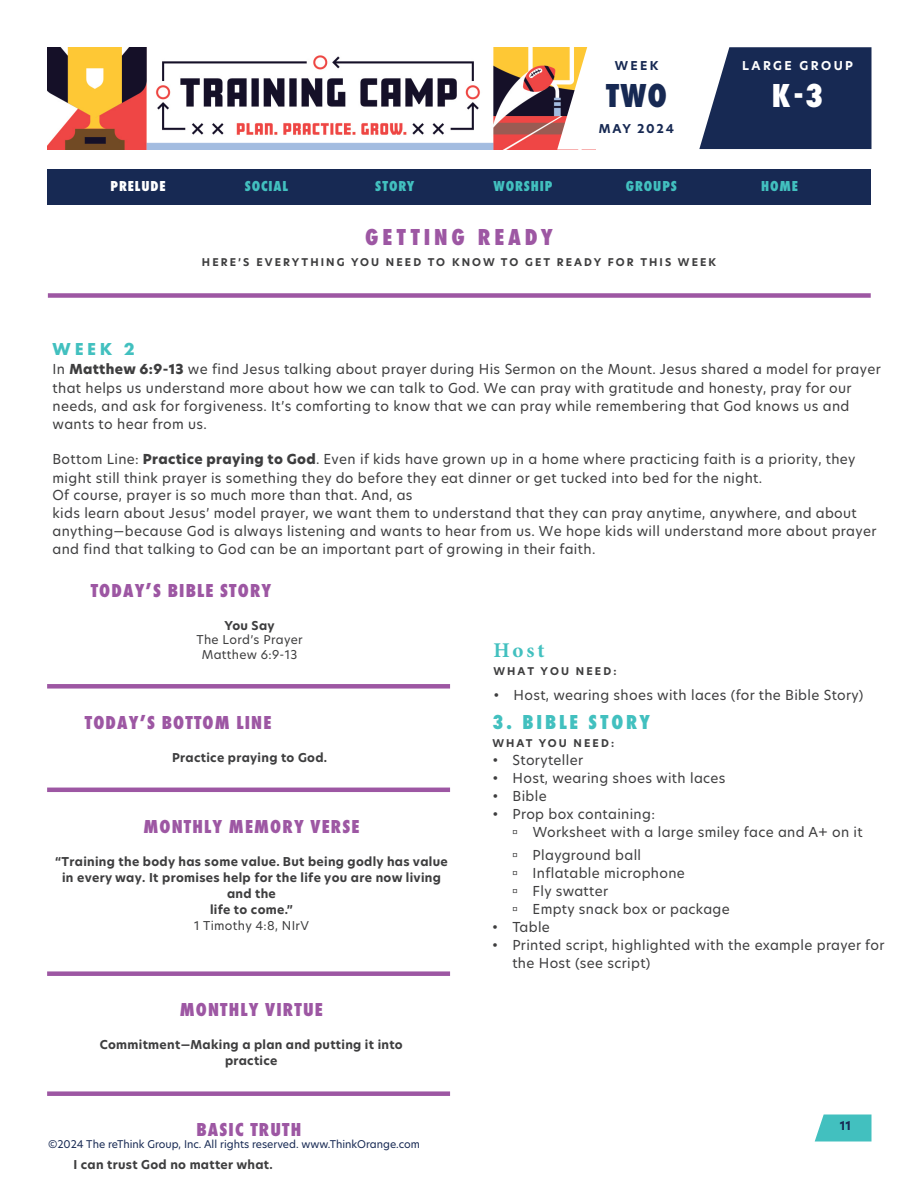
<style>
.page{position:relative;width:918px;height:1188px;background:#fff}
.page>*{position:absolute;margin:0;border:0;box-sizing:border-box;transform-origin:0 0}
.t1{font:800 34.5px "Futura PT Cond";color:#fff}
.t2{font:800 34.5px "Futura PT Cond";color:#172953}
.t3{font:800 24px "Futura PT Cond";letter-spacing:.16em;color:#9d57a3}
.t4{font:800 21px "Futura PT Cond";letter-spacing:.135em;color:#42c0bf}
.t5{font:700 21px "Minion Pro";color:#42c0bf}
.t6{font:800 19.5px "Futura PT Cond";letter-spacing:.06em;color:#9d57a3}
.t7{font:700 18px "Futura PT";color:#42c0bf}
.t8{font:800 15px "Futura PT Cond";letter-spacing:.06em;color:#42c0bf}
.t9{font:800 15px "Futura PT Cond";letter-spacing:.06em;color:#fff}
.t10{font:13.5px/18px "New Hero";letter-spacing:.025em;color:#3e3e3f}
.t11{font:700 12px/16px "New Hero";letter-spacing:.025em;color:#3e3e3f;text-align:center}
.t12{font:12px/14.2px "New Hero";letter-spacing:.025em;color:#3e3e3f;text-align:center}
.t13{font:700 12px "New Hero";letter-spacing:.15em;color:#172953}
.t14{font:700 12px "New Hero";letter-spacing:.2em;color:#fff}
.t15{font:700 10.5px "New Hero";letter-spacing:.2em;color:#3e3e3f}
.t16{font:10.5px "New Hero";color:#172953}
.s1{font-weight:800}
</style>
<div class="page">
<img style="left:47px;top:47px;width:510px;height:102px">
<svg style="left:815px;top:1114px;width:57px;height:28px;background:#57c7c6"></svg>
<svg style="left:557px;top:47px;width:315px;height:103px"></svg>
<div style="left:48px;top:293px;width:823px;height:5px;background:#9d57a3"></div>
<div style="left:47px;top:170px;width:824px;height:36px;background:#172953"></div>
<div style="left:47px;top:683px;width:403px;height:6px;background:#9d57a3"></div>
<div style="left:47px;top:787px;width:403px;height:6px;background:#9d57a3"></div>
<div style="left:47px;top:971px;width:403px;height:6px;background:#9d57a3"></div>
<div style="left:47px;top:1091px;width:403px;height:6px;background:#9d57a3"></div>
<p class="t13" style="left:615px;top:57px;width:45px">WEEK</p>
<h1 class="t2" style="left:606px;top:75px;width:62px">TWO</h1>
<p class="t13" style="left:599px;top:120px;width:77px">MAY 2024</p>
<p class="t14" style="left:742px;top:57px;width:112px">LARGE GROUP</p>
<h1 class="t1" style="left:772px;top:75px;width:53px">K-3</h1>
<p class="t9" style="left:111px;top:177px;width:57px">PRELUDE</p>
<p class="t8" style="left:245px;top:177px;width:45px">SOCIAL</p>
<p class="t8" style="left:375px;top:177px;width:41px">STORY</p>
<p class="t8" style="left:494px;top:177px;width:60px">WORSHIP</p>
<p class="t8" style="left:626px;top:177px;width:53px">GROUPS</p>
<p class="t8" style="left:761px;top:177px;width:38px">HOME</p>
<h2 class="t3" style="left:365px;top:223px;width:189px">GETTING READY</h2>
<p class="t15" style="left:202px;top:254px;width:516px">HERE’S EVERYTHING YOU NEED TO KNOW TO GET READY FOR THIS WEEK</p>
<h3 class="t7" style="left:53px;top:337px;width:84px">WEEK 2</h3>
<p class="t10" style="left:53px;top:360px;width:830px">In <span class="s1">Matthew 6:9-13</span> we find Jesus talking about prayer during His Sermon on the Mount. Jesus shared a model for prayer that helps us understand more about how we can talk to God. We can pray with gratitude and honesty, pray for our needs, and ask for forgiveness. It’s comforting to know that we can pray while remembering that God knows us and wants to hear from us.</p>
<p class="t10" style="left:53px;top:450px;width:826px">Bottom Line: <span class="s1">Practice praying to God</span>. Even if kids have grown up in a home where practicing faith is a priority, they might still think prayer is something they do before they eat dinner or get tucked into bed for the night.<br>Of course, prayer is so much more than that. And, as<br>kids learn about Jesus’ model prayer, we want them to understand that they can pray anytime, anywhere, and about anything—because God is always listening and wants to hear from us. We hope kids will understand more about prayer and find that talking to God can be an important part of growing in their faith.</p>
<h3 class="t6" style="left:91px;top:579px;width:182px">TODAY’S BIBLE STORY</h3>
<p class="t11" style="left:225px;top:617px;width:51px">You Say</p>
<p class="t12" style="left:196px;top:633px;width:108px">The Lord’s Prayer<br>Matthew 6:9-13</p>
<h3 class="t5" style="left:493px;top:636px;width:53px">Host</h3>
<p class="t15" style="left:493px;top:664px;width:125px">WHAT YOU NEED:</p>
<p class="t10" style="left:493px;top:686px;width:371px">• Host, wearing shoes with laces (for the Bible Story)</p>
<h3 class="t4" style="left:492px;top:709px;width:159px">3. BIBLE STORY</h3>
<p class="t15" style="left:492px;top:736px;width:123px">WHAT YOU NEED:</p>
<p class="t10" style="left:492px;top:751px;width:92px">• Storyteller</p>
<p class="t10" style="left:492px;top:769px;width:235px">• Host, wearing shoes with laces</p>
<p class="t10" style="left:492px;top:787px;width:56px">• Bible</p>
<p class="t10" style="left:533px;top:805px;width:331px;text-indent:-40px">• Prop box containing:<br>Worksheet with a large smiley face and A+ on it</p>
<p class="t10" style="left:533px;top:846px;width:199px">Playground ball<br>Inflatable microphone<br>Fly swatter<br>Empty snack box or package</p>
<p class="t10" style="left:492px;top:918px;width:59px">• Table</p>
<p class="t10" style="left:512px;top:936px;width:374px;text-indent:-20px">• Printed script, highlighted with the example prayer for the Host (see script)</p>
<h3 class="t6" style="left:85px;top:711px;width:188px">TODAY’S BOTTOM LINE</h3>
<p class="t11" style="left:172px;top:750px;width:156px">Practice praying to God.</p>
<h3 class="t6" style="left:143px;top:815px;width:218px">MONTHLY MEMORY VERSE</h3>
<p class="t11" style="left:55px;top:853px;width:394px">“Training the body has some value. But being godly has value in every way. It promises help for the life you are now living and the<br>life to come.”</p>
<p class="t12" style="left:194px;top:918px;width:116px">1 Timothy 4:8, NIrV</p>
<h3 class="t6" style="left:180px;top:998px;width:145px">MONTHLY VIRTUE</h3>
<p class="t11" style="left:100px;top:1036px;width:305px;line-height:16.5px">Commitment—Making a plan and putting it into practice</p>
<h3 class="t6" style="left:196px;top:1118px;width:106px">BASIC TRUTH</h3>
<p class="t11" style="left:73px;top:1157px;width:201px">I can trust God no matter what.</p>
<p class="t16" style="left:48px;top:1136px;width:374px">©2024 The reThink Group, Inc. All rights reserved. www.ThinkOrange.com</p>
<p class="t13" style="left:840px;top:1117px;width:13px">11</p>
</div>
